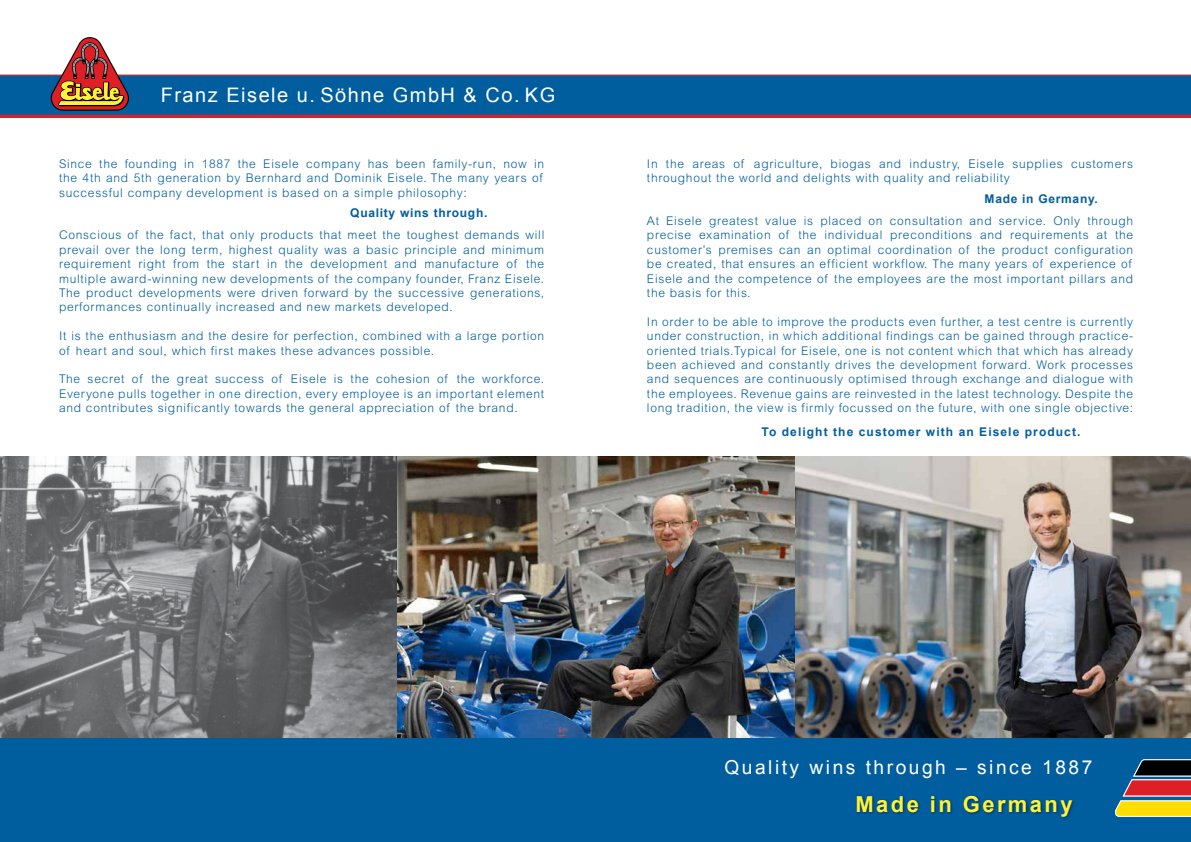
<style>
.page{position:relative;width:1191px;height:842px;background:#fff}
.page>*{position:absolute;margin:0;border:0;box-sizing:border-box;transform-origin:0 0}
.t1{font:700 22px "Arial";letter-spacing:.11em;color:#fff337}
.t2{font:20px "Arial";letter-spacing:.075em;color:#fff}
.t3{font:19.2px "Arial";letter-spacing:.13em;color:#fff}
.t4{font:300 12px/14.4px "Arial MT Std";letter-spacing:.06em;color:#005e9e;text-align:justify}
.t5{font:700 12px "Arial";letter-spacing:.09em;color:#005e9e}
.t6{font:700 12px "Arial";letter-spacing:.06em;color:#005e9e}
</style>
<div class="page">
<img style="left:794px;top:456px;width:397px;height:282px">
<img style="left:397px;top:456px;width:397px;height:282px">
<img style="left:0;top:456px;width:397px;height:282px">
<hr style="left:0;top:115px;width:1191px;height:2px;background:#de1f26">
<svg style="left:0;top:75px;width:1191px;height:41px;background:#095b98"></svg>
<svg style="left:51px;top:37px;width:78px;height:74px"></svg>
<div style="left:0;top:738px;width:1191px;height:104px;background:#005e9e"></div>
<svg style="left:1115px;top:759px;width:76px;height:58px"></svg>
<div style="left:855px;top:794px;width:221px;height:26px;background:#000;opacity:.46"></div>
<h2 class="t2" style="left:161px;top:82px;width:396px">Franz Eisele u. Söhne GmbH &amp; Co. KG</h2>
<p class="t4" style="left:59px;top:156px;width:487px">Since the founding in 1887 the Eisele company has been family-run, now in the 4th and 5th generation by Bernhard and Dominik Eisele. The many years of successful company development is based on a simple philosophy:</p>
<p class="t6" style="left:350px;top:205px;width:139px">Quality wins through.</p>
<p class="t4" style="left:59px;top:228px;width:487px">Conscious of the fact, that only products that meet the toughest demands will prevail over the long term, highest quality was a basic principle and minimum requirement right from the start in the development and manufacture of the multiple award-winning new developments of the company founder, Franz Eisele.<br>The product developments were driven forward by the successive generations, performances continually increased and new markets developed.</p>
<p class="t4" style="left:59px;top:329px;width:487px">It is the enthusiasm and the desire for perfection, combined with a large portion of heart and soul, which first makes these advances possible.</p>
<p class="t4" style="left:59px;top:372px;width:487px">The secret of the great success of Eisele is the cohesion of the workforce.<br>Everyone pulls together in one direction, every employee is an important element and contributes significantly towards the general appreciation of the brand.</p>
<p class="t4" style="left:647px;top:156px;width:488px">In the areas of agriculture, biogas and industry, Eisele supplies customers throughout the world and delights with quality and reliability</p>
<p class="t6" style="left:984px;top:190px;width:115px">Made in Germany.</p>
<p class="t4" style="left:647px;top:213px;width:488px">At Eisele greatest value is placed on consultation and service. Only through precise examination of the individual preconditions and requirements at the customer’s premises can an optimal coordination of the product configuration be created, that ensures an efficient workflow. The many years of experience of Eisele and the competence of the employees are the most important pillars and the basis for this.</p>
<p class="t4" style="left:647px;top:314px;width:488px">In order to be able to improve the products even further, a test centre is currently under construction, in which additional findings can be gained through practice&shy;oriented trials. Typical for Eisele, one is not content which that which has already been achieved and constantly drives the development forward. Work processes and sequences are continuously optimised through exchange and dialogue with the employees. Revenue gains are reinvested in the latest technology. Despite the long tradition, the view is firmly focussed on the future, with one single objective:</p>
<p class="t5" style="left:761px;top:423px;width:320px">To delight the customer with an Eisele product.</p>
<h3 class="t3" style="left:724px;top:754px;width:369px">Quality wins through – since 1887</h3>
<h1 class="t1" style="left:855px;top:790px;width:219px">Made in Germany</h1>
</div>
